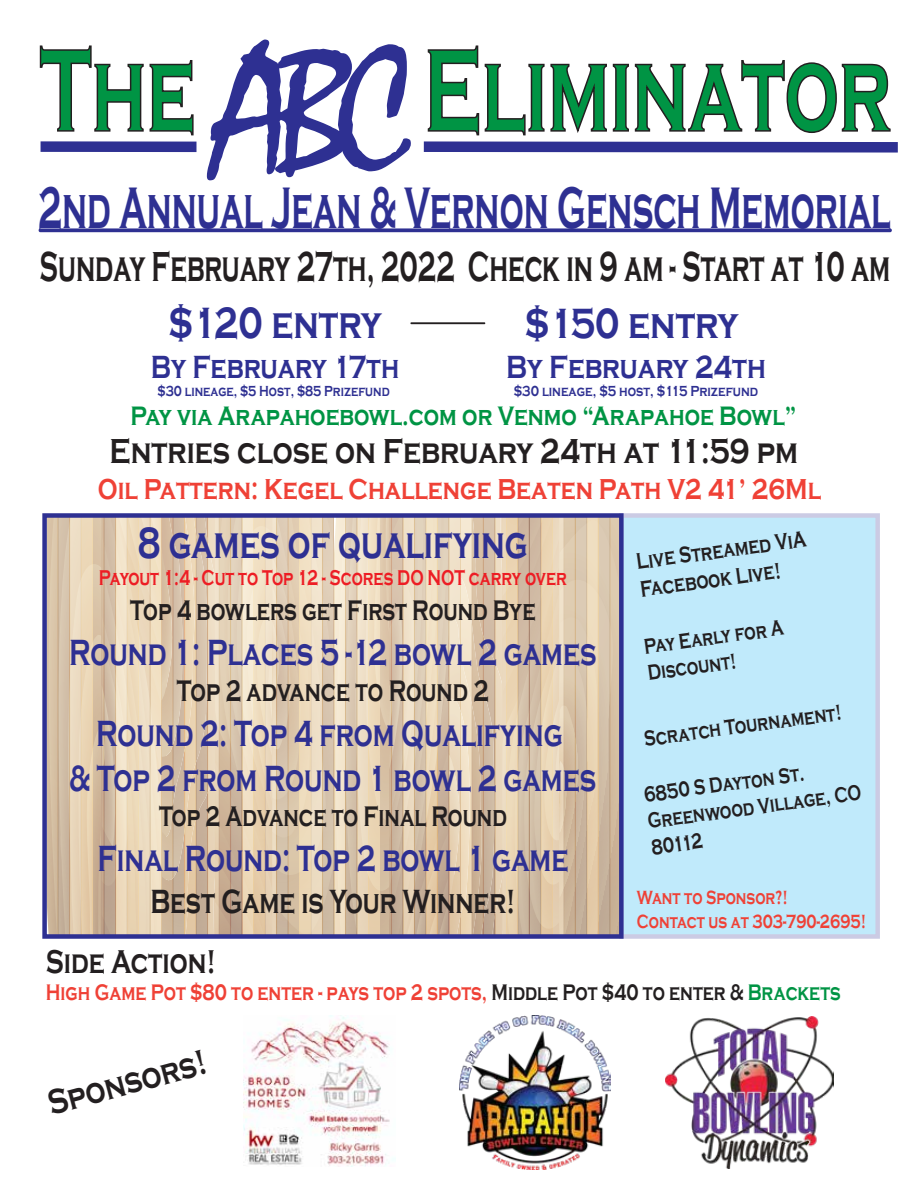
<style>
.page{position:relative;width:918px;height:1188px;background:#fff}
.page>*{position:absolute;margin:0;border:0;box-sizing:border-box;transform-origin:0 0}
.t1{font:700 60.15px "Copperplate Gothic";color:#2e3092;scale:.56 1}
.t2{font:700 45px "Copperplate Gothic";color:#2e3092;scale:.71 1}
.t3{font:700 45px "Copperplate Gothic";color:#2e3092;scale:.76 1}
.t4{font:700 43.5px "Copperplate Gothic";color:#2e3092;scale:.79 1}
.t5{font:700 43.05px "Copperplate Gothic";color:#231f20;scale:.6 1}
.t6{font:700 37.5px/45px "Copperplate Gothic";color:#2e3092;text-align:center;scale:.71 1}
.t7{font:700 35.7px "Copperplate Gothic";color:#231f20;scale:.79 1}
.t8{font:700 34.5px "Copperplate Gothic";color:#231f20;scale:.71 1}
.t9{font:700 33.9px "Copperplate Gothic";color:#231f20;scale:.74 1}
.t10{font:700 33px "Copperplate Gothic";color:#2e3092;scale:.76 1}
.t11{font:700 33px "Copperplate Gothic";color:#2e3092;scale:.79 1}
.t12{font:700 30.6px "Copperplate Gothic";color:#231f20;scale:.71 1}
.t13{font:700 29.7px "Copperplate Gothic";color:#ef4136;scale:.79 1}
.t14{font:700 29.1px "Copperplate Gothic";color:#231f20;scale:.71 1}
.t15{font:700 27.45px "Copperplate Gothic";color:#009444;scale:.79 1}
.t16{font:700 23.25px/27.9px "Copperplate Gothic";color:#231f20;scale:.73 1}
.t17{font:700 23.1px "Copperplate Gothic";color:#ef4136;scale:.74 1}
.t18{font:700 22.2px/26.4px "Copperplate Gothic";color:#231f20;scale:.73 1}
.t19{font:700 22.05px "Copperplate Gothic";color:#ed1d24;scale:.71 1}
.t20{font:700 19.65px/23.5px "Copperplate Gothic";color:#ef4136;scale:.73 1}
.t21{font:700 15px "Copperplate Gothic";color:#2e3092;scale:.79 1}
.t22{font:700 15px "Copperplate Gothic";color:#2e3092;scale:.76 1}
.s1{color:#231f20}
.s2{color:#009444}
</style>
<div class="page">
<div style="left:619px;top:513px;width:261px;height:426px;background:#c0eafb"></div>
<svg style="left:47px;top:518px;width:572px;height:416px;background:#dfcbb0"></svg>
<svg style="left:410px;top:322px;width:76px;height:2px"></svg>
<svg style="left:38px;top:228px;width:854px;height:4px;background:#45479e"></svg>
<svg style="left:39px;top:45px;width:155px;height:91px"></svg>
<div style="left:41px;top:141px;width:155px;height:11px;background:#2e3092"></div>
<svg style="left:207px;top:40px;width:691px;height:140px"></svg>
<img style="left:243px;top:1015px;width:153px;height:152px">
<img style="left:665px;top:1017px;width:169px;height:151px">
<img style="left:460px;top:1015px;width:150px;height:155px">
<div style="left:42px;top:513px;width:582px;height:426px;border:4px solid #2e3092"></div>
<h1 class="t1" style="left:38px;top:175px;width:1523px">2nd Annual Jean &amp; Vernon Gensch Memorial</h1>
<p class="t5" style="left:40px;top:243px;width:1419px">Sunday February 27th, 2022 Check in 9 am - Start at 10 am</p>
<p class="t3" style="left:168px;top:298px;width:282px">$120 entry</p>
<p class="t10" style="left:151px;top:348px;width:328px">By February 17th</p>
<p class="t22" style="left:158px;top:382px;width:307px">$30 lineage, $5 Host, $85 Prizefund</p>
<p class="t4" style="left:525px;top:300px;width:272px">$150 entry</p>
<p class="t11" style="left:506px;top:348px;width:330px">By February 24th</p>
<p class="t21" style="left:514px;top:382px;width:311px">$30 lineage, $5 host, $115 Prizefund</p>
<p class="t15" style="left:130px;top:401px;width:845px">Pay via Arapahoebowl.com or Venmo “Arapahoe Bowl”</p>
<p class="t7" style="left:109px;top:432px;width:873px">Entries close on February 24th at 11:59 pm</p>
<p class="t13" style="left:98px;top:473px;width:917px">Oil Pattern: Kegel Challenge Beaten Path V2 41’ 26Ml</p>
<p class="t2" style="left:138px;top:518px;width:551px">8 games of qualifying</p>
<p class="t19" style="left:99px;top:565px;width:661px">Payout 1:4 - Cut to Top 12 - Scores DO NOT carry over</p>
<p class="t14" style="left:130px;top:594px;width:572px">Top 4 bowlers get First Round Bye</p>
<p class="t6" style="left:69px;top:630px;width:744px">Round 1: Places 5 -12 bowl 2 games</p>
<p class="t12" style="left:177px;top:674px;width:441px">Top 2 advance to Round 2</p>
<p class="t6" style="left:70px;top:712px;width:743px">Round 2: Top 4 from Qualifying<br>&amp; Top 2 from Round 1 bowl 2 games</p>
<p class="t14" style="left:159px;top:800px;width:492px">Top 2 Advance to Final Round</p>
<p class="t6" style="left:97px;top:837px;width:665px">Final Round: Top 2 bowl 1 game</p>
<p class="t8" style="left:150px;top:882px;width:516px">Best Game is Your Winner!</p>
<p class="t16" style="left:635px;top:548px;width:236px;rotate:-8deg">Live Streamed ViA<br>Facebook Live!</p>
<p class="t18" style="left:642px;top:634px;width:194px;rotate:-8deg">Pay Early for A<br>Discount!</p>
<p class="t18" style="left:642px;top:727px;width:274px;rotate:-8deg">Scratch Tournament!</p>
<p class="t18" style="left:642px;top:783px;width:297px;rotate:-8deg">6850 S Dayton St.<br>Greenwood Village, CO<br>80112</p>
<p class="t20" style="left:637px;top:886px;width:315px">Want to Sponsor?!<br>Contact us at 303-790-2695!</p>
<p class="t9" style="left:46px;top:943px;width:231px">Side Action!</p>
<p class="t17" style="left:46px;top:980px;width:1076px">High Game Pot $80 to enter - pays top 2 spots, <span class="s1">Middle Pot $40 to enter &amp;</span> <span class="s2">Brackets</span></p>
<p class="t7" style="left:43px;top:1084px;width:208px;rotate:-15deg">Sponsors!</p>
</div>
